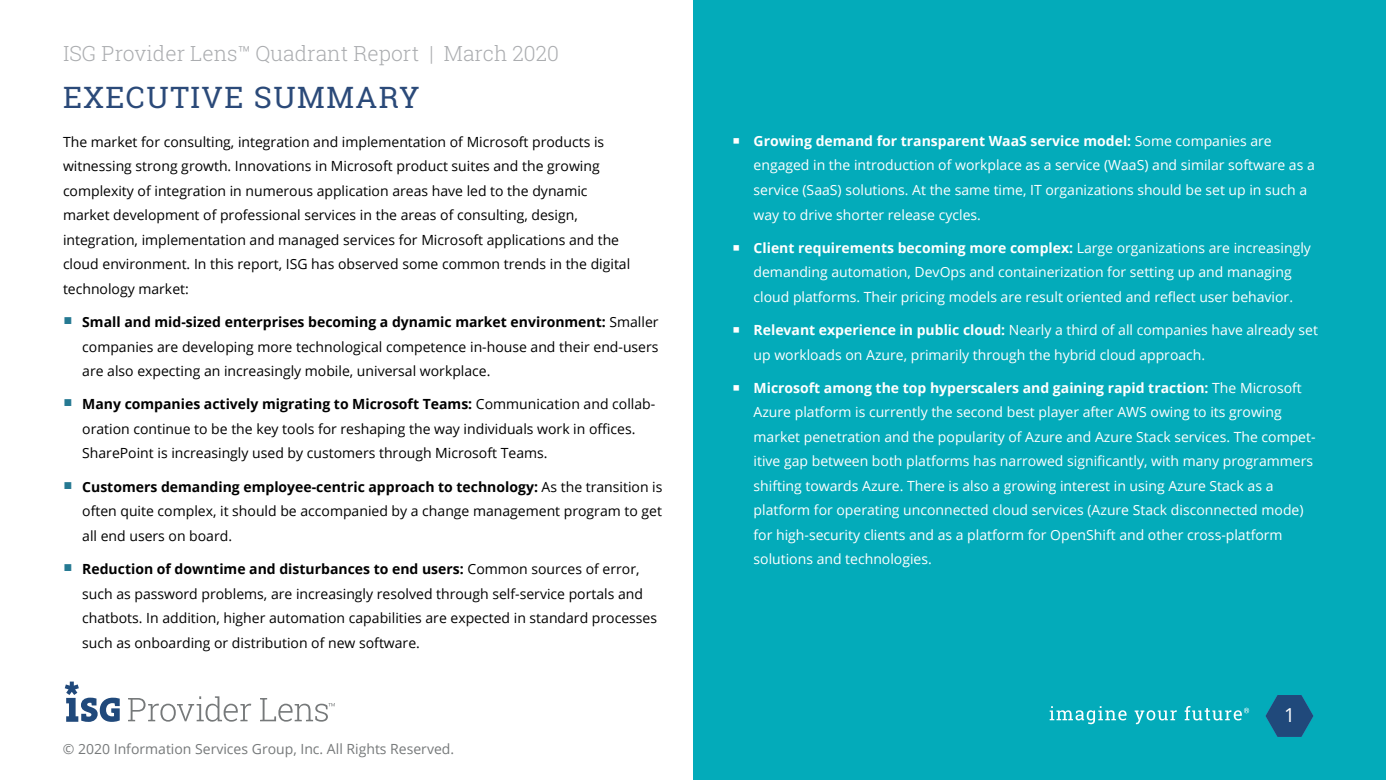
<style>
.page{position:relative;width:1386px;height:780px;background:#fff}
.page>*{position:absolute;margin:0;border:0;box-sizing:border-box;transform-origin:0 0}
.Body_Copy{font:29.75px "Roboto Slab";letter-spacing:.05em;color:#2b4a79}
.t1{font:300 21px "Roboto Slab";color:#abadb0}
.t2{font:19.25px "Open Sans";color:#fff}
.Body_Copy-2{font:14px/24.5px "Open Sans";color:#000}
.t3{font:14px/24.5px "Open Sans";color:#fff}
.Report_Cover_Title{font:14px "Open Sans";color:#76797a}
.s1{font-weight:700}
</style>
<div class="page">
<svg style="left:128px;top:696px;width:123px;height:25px"></svg>
<svg style="left:260px;top:698px;width:75px;height:23px"></svg>
<svg style="left:65px;top:681px;width:55px;height:41px"></svg>
<div style="left:693px;top:0;width:693px;height:780px;background:#03abba"></div>
<svg style="left:1050px;top:706px;width:200px;height:19px"></svg>
<svg style="left:1266px;top:695px;width:47px;height:42px"></svg>
<p class="t1" style="left:63px;top:39px;width:498px">ISG Provider Lens™ Quadrant Report | March 2020</p>
<p class="Body_Copy" style="left:63px;top:77px;width:358px">EXECUTIVE SUMMARY</p>
<p class="Body_Copy-2" style="left:63px;top:129px;width:569px">The market for consulting, integration and implementation of Microsoft products is witnessing strong growth. Innovations in Microsoft product suites and the growing complexity of integration in numerous application areas have led to the dynamic market development of professional services in the areas of consulting, design, integration, implementation and managed services for Microsoft applications and the cloud environment. In this report, ISG has observed some common trends in the digital technology market:</p>
<p class="Body_Copy-2" style="left:82px;top:309px;width:578px;text-align:justify"><span class="s1">Small and mid-sized enterprises becoming a dynamic market environment:</span> Smaller companies are developing more technological competence in-house and their end-users are also expecting an increasingly mobile, universal workplace.</p>
<p class="Body_Copy-2" style="left:82px;top:392px;width:575px"><span class="s1">Many companies actively migrating to Microsoft Teams:</span> Communication and collab&shy;oration continue to be the key tools for reshaping the way individuals work in offices.<br>SharePoint is increasingly used by customers through Microsoft Teams.</p>
<p class="Body_Copy-2" style="left:82px;top:474px;width:582px;text-align:justify"><span class="s1">Customers demanding employee-centric approach to technology:</span> As the transition is often quite complex, it should be accompanied by a change management program to get all end users on board.</p>
<p class="Body_Copy-2" style="left:82px;top:556px;width:576px"><span class="s1">Reduction of downtime and disturbances to end users:</span> Common sources of error, such as password problems, are increasingly resolved through self-service portals and chatbots. In addition, higher automation capabilities are expected in standard processes such as onboarding or distribution of new software.</p>
<p class="Report_Cover_Title" style="left:63px;top:739px;width:393px">© 2020 Information Services Group, Inc. All Rights Reserved.</p>
<p class="t3" style="left:754px;top:128px;width:563px"><span class="s1">Growing demand for transparent WaaS service model:</span> Some companies are engaged in the introduction of workplace as a service (WaaS) and similar software as a service (SaaS) solutions. At the same time, IT organizations should be set up in such a way to drive shorter release cycles.</p>
<p class="t3" style="left:754px;top:235px;width:559px"><span class="s1">Client requirements becoming more complex:</span> Large organizations are increasingly demanding automation, DevOps and containerization for setting up and managing cloud platforms. Their pricing models are result oriented and reflect user behavior.</p>
<p class="t3" style="left:754px;top:317px;width:566px"><span class="s1">Relevant experience in public cloud:</span> Nearly a third of all companies have already set up workloads on Azure, primarily through the hybrid cloud approach.</p>
<p class="t3" style="left:754px;top:375px;width:563px"><span class="s1">Microsoft among the top hyperscalers and gaining rapid traction:</span> The Microsoft Azure platform is currently the second best player after AWS owing to its growing market penetration and the popularity of Azure and Azure Stack services. The compet&shy;itive gap between both platforms has narrowed significantly, with many programmers shifting towards Azure. There is also a growing interest in using Azure Stack as a platform for operating unconnected cloud services (Azure Stack disconnected mode) for high-security clients and as a platform for OpenShift and other cross-platform solutions and technologies.</p>
<h3 class="t2" style="left:1284px;top:701px;width:13px">1</h3>
</div>
